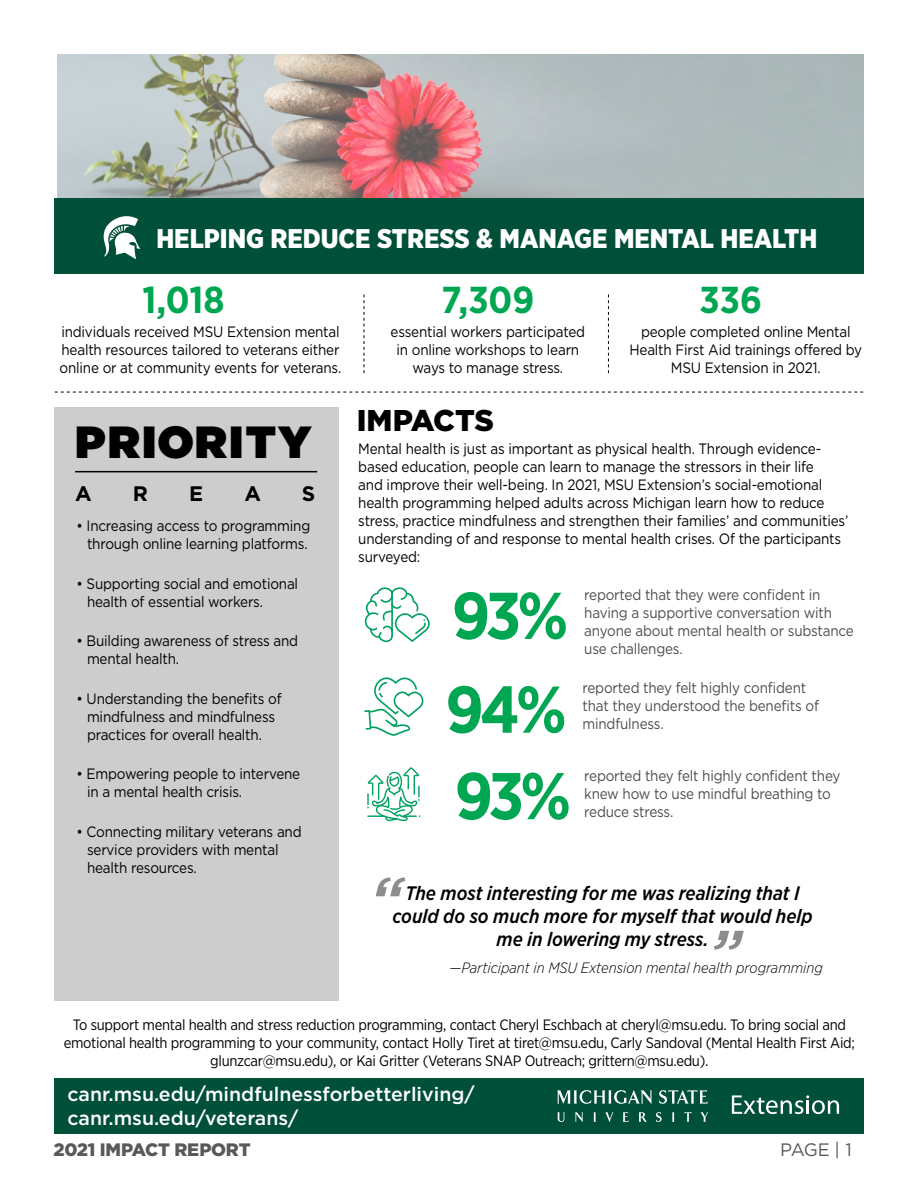
<style>
.page{position:relative;width:918px;height:1188px;background:#fff}
.page>*{position:absolute;margin:0;border:0;box-sizing:border-box;transform-origin:0 0}
.t1{font:italic 500 67.5px "Gotham Narrow";color:#8a8c8e}
.t2{font:700 66px "Gotham Narrow";color:#00a651}
.t3{font:900 45px "Gotham";letter-spacing:.05em;color:#000}
.t4{font:700 37.5px "Gotham Narrow";color:#00a651}
.t5{font:900 30px "Gotham";letter-spacing:-.01em;color:#000}
.t6{font:900 27px "Gotham Narrow";color:#fff}
.t7{font:700 21px "Gotham";color:#000}
.t8{font:italic 500 19.5px/23.4px "Gotham Narrow";color:#000;text-align:center}
.t9{font:500 19.5px/23.4px "Gotham";color:#fff}
.t10{font:900 18px "Gotham";letter-spacing:-.015em;color:#58595b}
.t11{font:18px "Gotham";color:#58595b}
.t12{font:15px/18px "Gotham";letter-spacing:-.015em;color:#000;scale:.9 1}
.t13{font:15px/18px "Gotham Narrow";letter-spacing:-.02em;color:#000;text-align:center}
.t14{font:15px/18px "Gotham";letter-spacing:-.015em;color:#4d4d4f;scale:.9 1}
.t15{font:italic 300 15px "Gotham Narrow";color:#000}
</style>
<div class="page">
<div style="left:54px;top:407px;width:284px;height:594px;background:#cdcdcd"></div>
<svg style="left:364px;top:294px;width:1px;height:79px"></svg>
<svg style="left:608px;top:294px;width:1px;height:79px"></svg>
<svg style="left:55px;top:392px;width:808px;height:1px"></svg>
<hr style="left:75px;top:471px;width:242px;height:1px;background:#000">
<img style="left:57px;top:54px;width:807px;height:145px">
<div style="left:54px;top:199px;width:810px;height:75px;background:#004f39"></div>
<svg style="left:103px;top:216px;width:37px;height:43px"></svg>
<svg style="left:365px;top:587px;width:65px;height:55px"></svg>
<svg style="left:364px;top:677px;width:59px;height:59px"></svg>
<svg style="left:367px;top:767px;width:53px;height:54px"></svg>
<div style="left:54px;top:1078px;width:810px;height:56px;background:#004f39"></div>
<svg style="left:557px;top:1112px;width:8px;height:10px"></svg>
<svg style="left:575px;top:1112px;width:8px;height:10px"></svg>
<svg style="left:594px;top:1112px;width:2px;height:10px"></svg>
<svg style="left:605px;top:1112px;width:8px;height:10px"></svg>
<svg style="left:623px;top:1112px;width:6px;height:10px"></svg>
<svg style="left:639px;top:1112px;width:8px;height:10px"></svg>
<svg style="left:656px;top:1112px;width:6px;height:10px"></svg>
<svg style="left:672px;top:1112px;width:2px;height:10px"></svg>
<svg style="left:684px;top:1112px;width:8px;height:10px"></svg>
<svg style="left:700px;top:1112px;width:8px;height:10px"></svg>
<svg style="left:557px;top:1090px;width:95px;height:14px"></svg>
<svg style="left:659px;top:1090px;width:49px;height:14px"></svg>
<svg style="left:732px;top:1095px;width:107px;height:19px"></svg>
<p class="t6" style="left:156px;top:221px;width:662px">HELPING REDUCE STRESS &amp; MANAGE MENTAL HEALTH</p>
<h1 class="t4" style="left:142px;top:276px;width:84px">1,018</h1>
<p class="t12" style="left:60px;top:323px;width:315px">individuals received MSU Extension mental health resources tailored to veterans either online or at community events for veterans.</p>
<h1 class="t4" style="left:441px;top:276px;width:94px">7,309</h1>
<p class="t12" style="left:391px;top:323px;width:218px;text-align:center">essential workers participated in online workshops to learn ways to manage stress.</p>
<p class="t4" style="left:700px;top:276px;width:64px">336</p>
<p class="t12" style="left:629px;top:323px;width:260px;text-align:center">people completed online Mental<br>Health First Aid trainings ofered by<br>MSU Extension in 2021.</p>
<h1 class="t3" style="left:75px;top:409px;width:238px">PRIORITY</h1>
<h3 class="t7" style="left:75px;top:479px;width:18px">A</h3>
<h3 class="t7" style="left:133px;top:479px;width:17px">R</h3>
<h3 class="t7" style="left:189px;top:479px;width:16px">E</h3>
<h3 class="t7" style="left:244px;top:479px;width:18px">A</h3>
<h3 class="t7" style="left:302px;top:479px;width:15px">S</h3>
<p class="t12" style="left:77px;top:516px;width:261px;text-align:center">• Increasing access to programming through online learning platforms.</p>
<p class="t12" style="left:87px;top:574px;width:236px;text-indent:-11px">• Supporting social and emotional health of essential workers.</p>
<p class="t12" style="left:87px;top:632px;width:236px;text-indent:-11px">• Building awareness of stress and mental health.</p>
<p class="t12" style="left:87px;top:689px;width:218px;text-indent:-11px">• Understanding the benefts of mindfulness and mindfulness practices for overall health.</p>
<p class="t12" style="left:87px;top:765px;width:238px;text-indent:-11px">• Empowering people to intervene in a mental health crisis.</p>
<p class="t12" style="left:87px;top:822px;width:240px;text-indent:-11px">• Connecting military veterans and service providers with mental health resources.</p>
<h2 class="t5" style="left:357px;top:400px;width:139px">IMPACTS</h2>
<p class="t12" style="left:358px;top:439px;width:546px">Mental health is just as important as physical health. Through evidence&shy;based education, people can learn to manage the stressors in their life<br>and improve their well-being. In 2021, MSU Extension’s social-emotional health programming helped adults across Michigan learn how to reduce stress, practice mindfulness and strengthen their families’ and communities’ understanding of and response to mental health crises. Of the participants surveyed:</p>
<p class="t14" style="left:584px;top:585px;width:277px">reported that they were confdent in having a supportive conversation with</p>
<p class="t2" style="left:452px;top:573px;width:118px">93%</p>
<p class="t14" style="left:584px;top:621px;width:301px">anyone about mental health or substance</p>
<p class="t14" style="left:584px;top:639px;width:111px">use challenges.</p>
<p class="t14" style="left:583px;top:679px;width:264px">reported they felt highly confdent that they understood the benefts of</p>
<p class="t2" style="left:445px;top:667px;width:123px">94%</p>
<p class="t14" style="left:583px;top:715px;width:92px">mindfulness.</p>
<p class="t2" style="left:455px;top:754px;width:118px">93%</p>
<p class="t14" style="left:584px;top:766px;width:286px">reported they felt highly confdent they knew how to use mindful breathing to</p>
<p class="t14" style="left:584px;top:802px;width:101px">reduce stress.</p>
<h3 class="t1" style="left:369px;top:858px;width:34px">“</h3>
<h3 class="t8" style="left:392px;top:881px;width:422px">The most interesting for me was realizing that I could do so much more for myself that would help me in lowering my stress.</h3>
<p class="t15" style="left:449px;top:959px;width:375px">—Participant in MSU Extension mental health programming</p>
<p class="t1" style="left:750px;top:969px;width:34px;rotate:-180deg">“</p>
<p class="t13" style="left:64px;top:1015px;width:793px">To support mental health and stress reduction programming, contact Cheryl Eschbach at cheryl@msu.edu. To bring social and emotional health programming to your community, contact Holly Tiret at tiret@msu.edu, Carly Sandoval (Mental Health First Aid; glunzcar@msu.edu), or Kai Gritter (Veterans SNAP Outreach; grittern@msu.edu).</p>
<p class="t9" style="left:68px;top:1083px;width:409px">canr.msu.edu/mindfulnessforbetterliving/ canr.msu.edu/veterans/</p>
<p class="t10" style="left:53px;top:1137px;width:199px">2021 IMPACT REPORT</p>
<p class="t11" style="left:780px;top:1138px;width:73px">PAGE | 1</p>
</div>
